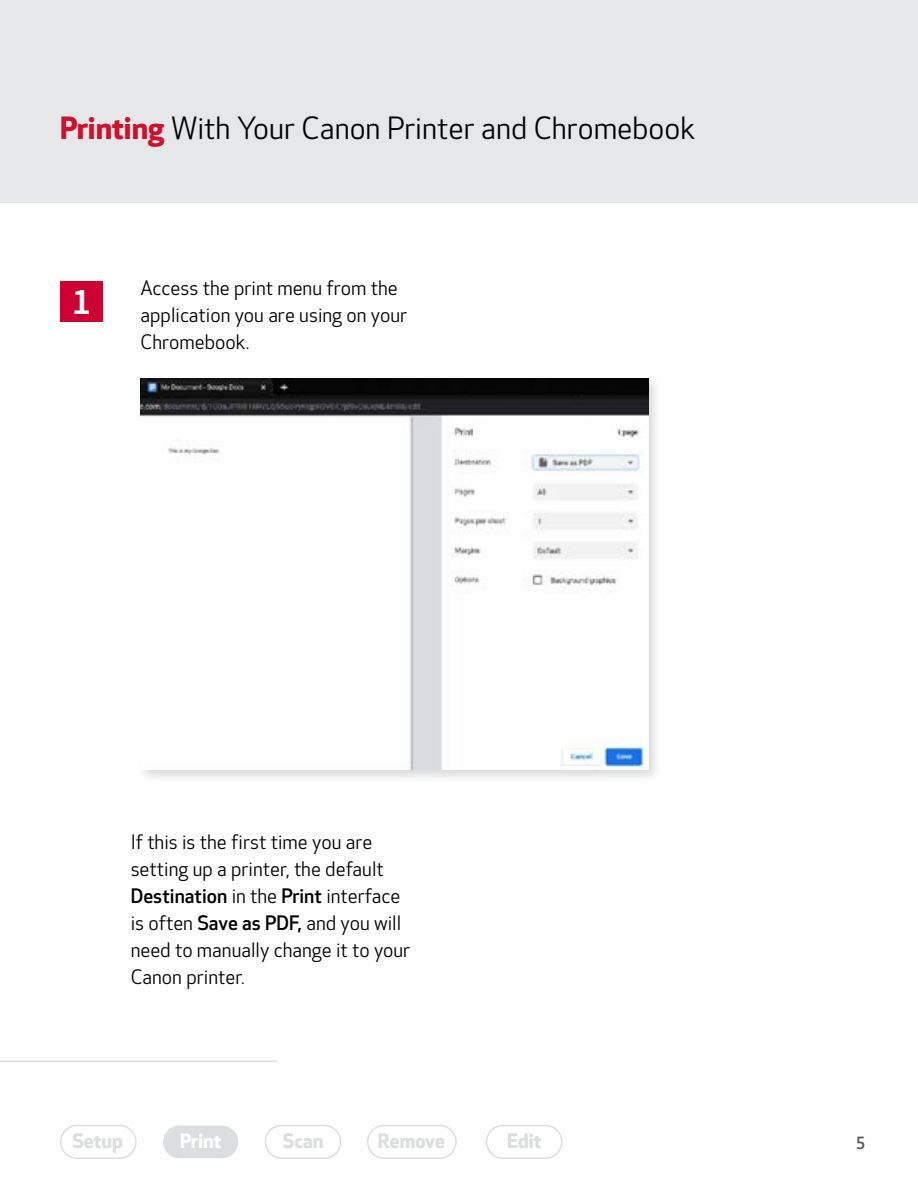
<style>
.page{position:relative;width:918px;height:1188px;background:#fff}
.page>*{position:absolute;margin:0;border:0;box-sizing:border-box;transform-origin:0 0}
.t1{font:600 37.5px "Source Sans Pro";color:#fff}
.t2{font:30px "Optic Sans 201";color:#000}
.t3{font:19.5px/27px "Optic Sans 201";color:#000}
.t4{font:500 19.5px "Optic Sans 301";color:#000}
.t5{font:700 19.5px "Optic Sans 401";color:#dcddde}
.t6{font:700 19.5px "Optic Sans 401";color:#fff}
.t7{font:500 16.5px "Optic Sans 301";color:#58595b}
.s1{font-family:"Optic Sans 401";font-weight:700;color:#cd122d}
.s2{font-family:"Optic Sans 201";font-weight:400}
.s3{font-family:"Optic Sans 301";font-weight:500}
</style>
<div class="page">
<div style="left:1px;top:1px;width:917px;height:202px;background:#e6e7e8"></div>
<div style="left:60px;top:281px;width:42px;height:40px;background:#c03"></div>
<div style="left:137px;top:375px;width:524px;height:408px;background:#000;opacity:.15"></div>
<img style="left:141px;top:378px;width:507px;height:392px">
<hr style="left:0;top:1061px;width:278px;height:1px;background:#dcddde">
<div style="left:60px;top:1125px;width:77px;height:34px;border:2px solid #dcddde;border-radius:16px"></div>
<div style="left:163px;top:1126px;width:75px;height:32px;background:#dcddde;border-radius:16px"></div>
<div style="left:265px;top:1125px;width:76px;height:34px;border:2px solid #dcddde;border-radius:16px"></div>
<div style="left:486px;top:1125px;width:77px;height:34px;border:2px solid #dcddde;border-radius:16px"></div>
<div style="left:367px;top:1125px;width:90px;height:34px;border:2px solid #dcddde;border-radius:16px"></div>
<h2 class="t2" style="left:60px;top:112px;width:637px"><span class="s1">Printing</span> With Your Canon Printer and Chromebook</h2>
<h1 class="t1" style="left:72px;top:277px;width:21px">1</h1>
<p class="t3" style="left:141px;top:276px;width:268px">Access the print menu from the application you are using on your<br>Chromebook.</p>
<p class="t3" style="left:131px;top:829px;width:255px">If this is the first time you are setting up a printer, the default</p>
<p class="t4" style="left:131px;top:885px;width:271px">Destination <span class="s2">in the</span> Print <span class="s2">interface</span></p>
<p class="t3" style="left:131px;top:910px;width:281px">is often <span class="s3">Save as PDF,</span> and you will need to manually change it to your<br>Canon printer.</p>
<p class="t5" style="left:72px;top:1129px;width:52px">Setup</p>
<p class="t6" style="left:180px;top:1129px;width:43px">Print</p>
<p class="t5" style="left:283px;top:1129px;width:42px">Scan</p>
<p class="t5" style="left:378px;top:1129px;width:69px">Remove</p>
<p class="t5" style="left:507px;top:1129px;width:36px">Edit</p>
<p class="t7" style="left:856px;top:1133px;width:11px">5</p>
</div>
